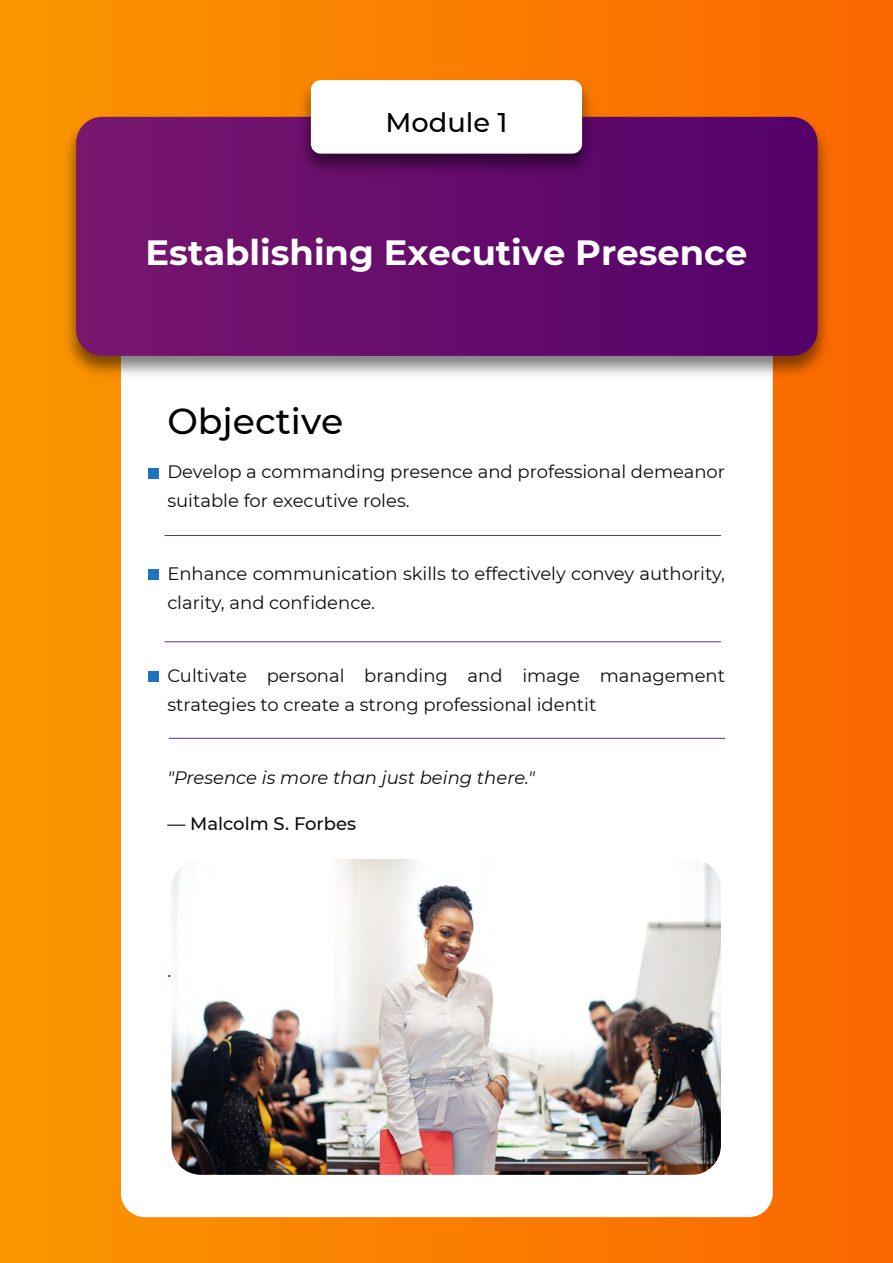
<style>
.page{position:relative;width:893px;height:1263px;background:#fff}
.page>*{position:absolute;margin:0;border:0;box-sizing:border-box;transform-origin:0 0}
.t1{font:500 36px "Montserrat";color:#000}
.t2{font:700 35.1px "Montserrat";color:#fff}
.t3{font:500 27px "Montserrat";color:#000}
.t4{font:18px/28.5px "Montserrat";color:#0d0d0d}
.t5{font:italic 18px "Montserrat";color:#0d0d0d}
.t6{font:500 18px "Montserrat";color:#0d0d0d}
</style>
<div class="page">
<div style="left:0;top:0;width:893px;height:1263px;background:linear-gradient(to right,#fa9600,#fa6700)"></div>
<div style="left:121px;top:310px;width:652px;height:907px;background:#fff;border-radius:24px"></div>
<img style="left:58px;top:109px;width:778px;height:275px">
<svg style="left:76px;top:117px;width:742px;height:239px;background:#650c6b"></svg>
<img style="left:293px;top:72px;width:307px;height:110px">
<div style="left:311px;top:80px;width:271px;height:74px;background:#fff;border-radius:10px"></div>
<div style="left:148px;top:468px;width:10px;height:10px;background:#1c75bc"></div>
<div style="left:148px;top:570px;width:10px;height:10px;background:#1c75bc"></div>
<div style="left:148px;top:672px;width:10px;height:10px;background:#1c75bc"></div>
<img style="left:171px;top:859px;width:550px;height:316px">
<hr style="left:169px;top:738px;width:556px;height:1px;background:#662d91">
<hr style="left:165px;top:641px;width:556px;height:1px;background:#662d91">
<hr style="left:165px;top:535px;width:556px;height:1px;background:#662d91">
<h3 class="t3" style="left:385px;top:104px;width:123px">Module 1</h3>
<h2 class="t2" style="left:146px;top:227px;width:603px">Establishing Executive Presence</h2>
<h1 class="t1" style="left:167px;top:396px;width:178px">Objective</h1>
<p class="t4" style="left:167px;top:457px;width:559px">Develop a commanding presence and professional demeanor suitable for executive roles.</p>
<p class="t4" style="left:167px;top:559px;width:559px">Enhance communication skills to effectively convey authority, clarity, and confidence.</p>
<p class="t4" style="left:167px;top:661px;width:559px">Cultivate personal branding and image management strategies to create a strong professional identit</p>
<p class="t5" style="left:167px;top:766px;width:369px">"Presence is more than just being there."</p>
<p class="t6" style="left:167px;top:811px;width:190px">— Malcolm S. Forbes</p>
<p class="t4" style="left:167px;top:955px;width:5px">.</p>
</div>
